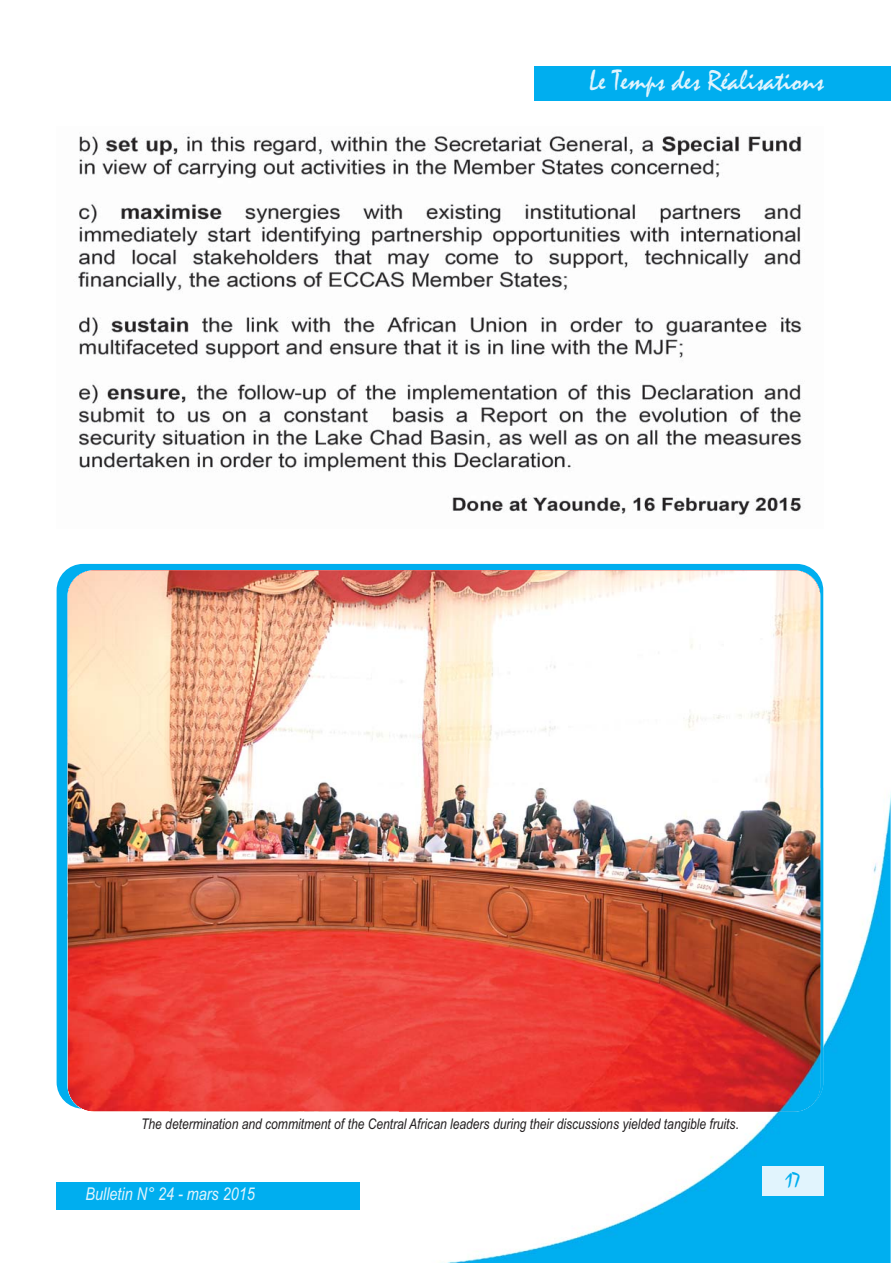
<style>
.page{position:relative;width:893px;height:1263px;background:#fff}
.page>*{position:absolute;margin:0;border:0;box-sizing:border-box;transform-origin:0 0}
.t1{font:29.4px "Mistral";color:#e1f4fd}
.t2{font:20.55px "Mistral";color:#00aeef}
.t3{font:italic 17.7px "Arial Narrow";color:#e1f4fd}
.t4{font:italic 14.7px "Arial Narrow";color:#231f20}
</style>
<div class="page">
<div style="left:57px;top:1182px;width:303px;height:27px;background:#00aeef"></div>
<div style="left:534px;top:67px;width:356px;height:34px;background:#00aeef"></div>
<img style="left:78px;top:133px;width:725px;height:382px">
<div style="left:57px;top:564px;width:766px;height:545px;background:#00aeef;border-radius:26px"></div>
<img style="left:67px;top:570px;width:753px;height:542px;border-radius:26px">
<img style="left:442px;top:788px;width:448px;height:475px">
<img style="left:820px;top:788px;width:3px;height:314px">
<img style="left:399px;top:788px;width:421px;height:324px">
<div style="left:761px;top:1167px;width:62px;height:29px;background:#e1f4fd"></div>
<h1 class="t1" style="left:589px;top:69px;width:236px">Le Temps des Réalisations</h1>
<p class="t4" style="left:141px;top:1119px;width:599px">The determination and commitment of the Central African leaders during their discussions yielded tangible fruits.</p>
<p class="t3" style="left:86px;top:1188px;width:170px">Bulletin N° 24 - mars 2015</p>
<h2 class="t2" style="left:785px;top:1171px;width:17px">17</h2>
</div>
